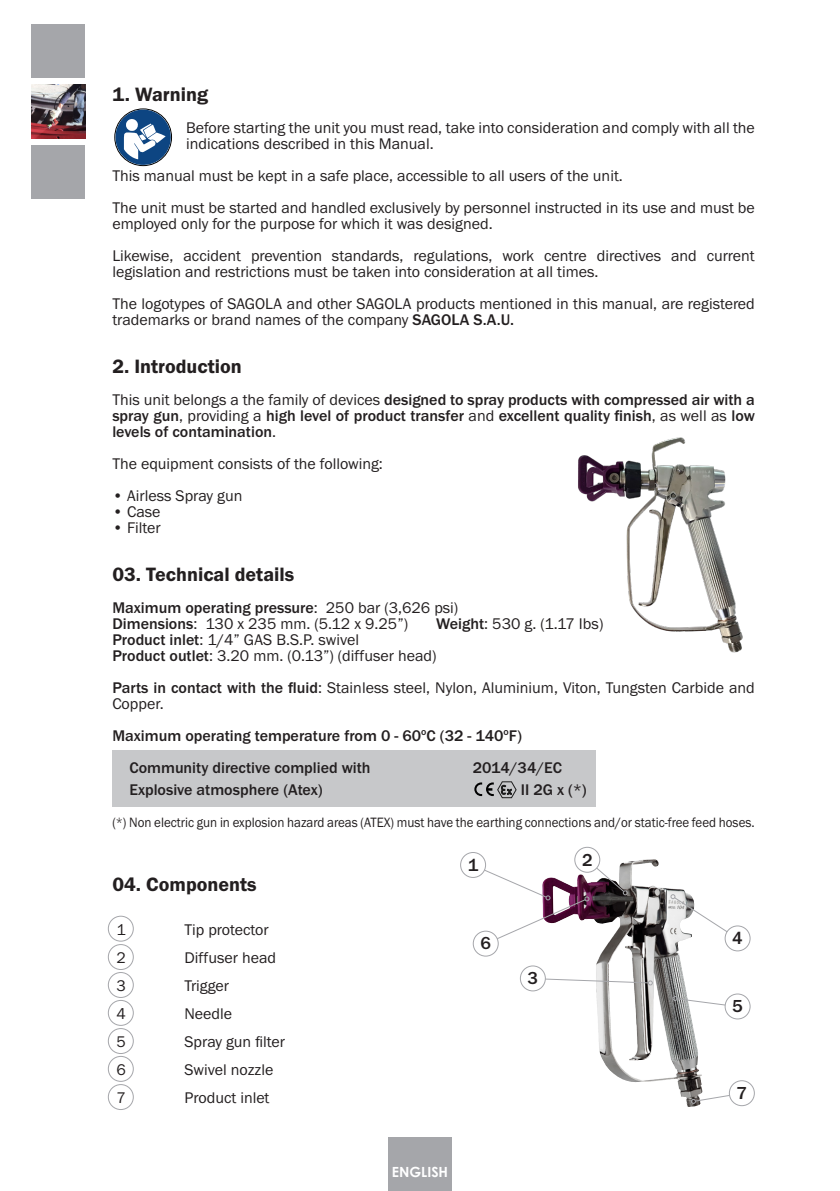
<style>
.page{position:relative;width:840px;height:1191px;background:#fff}
.page>*{position:absolute;margin:0;border:0;box-sizing:border-box;transform-origin:0 0}
.t1{font:600 20px "Franklin Gothic Itc T";color:#231f20}
.t2{font:500 18px "Franklin Gothic Itc T";color:#231f20}
.t3{font:16px/16px "Franklin Gothic Itc T";color:#231f20}
.t4{font:500 16px/16px "Franklin Gothic Itc T";color:#231f20;text-align:justify}
.t5{font:14px "Franklin Gothic Itc T";color:#231f20;scale:.93 1}
.t6{font:700 14px "Century Gothic";color:#fff}
.s1{font-weight:500}
.s2{font-weight:400}
</style>
<div class="page">
<div style="left:112px;top:750px;width:483px;height:57px;background:#c7c8ca"></div>
<div style="left:388px;top:1137px;width:63px;height:54px;background:#a5a6aa"></div>
<svg style="left:114px;top:110px;width:57px;height:55px"></svg>
<svg style="left:474px;top:781px;width:42px;height:17px"></svg>
<div style="left:108px;top:915px;width:26px;height:26px;border:1px solid #a5a6aa;border-radius:50%"></div>
<div style="left:108px;top:944px;width:26px;height:26px;border:1px solid #a5a6aa;border-radius:50%"></div>
<div style="left:108px;top:972px;width:26px;height:26px;border:1px solid #a5a6aa;border-radius:50%"></div>
<div style="left:108px;top:1000px;width:26px;height:25px;border:1px solid #a5a6aa;border-radius:50%"></div>
<div style="left:108px;top:1028px;width:26px;height:26px;border:1px solid #a5a6aa;border-radius:50%"></div>
<div style="left:108px;top:1056px;width:26px;height:25px;border:1px solid #a5a6aa;border-radius:50%"></div>
<div style="left:108px;top:1084px;width:26px;height:26px;border:1px solid #a5a6aa;border-radius:50%"></div>
<div style="left:31px;top:24px;width:54px;height:54px;background:#a5a6aa"></div>
<img style="left:31px;top:85px;width:54px;height:54px">
<div style="left:31px;top:145px;width:54px;height:54px;background:#a5a6aa"></div>
<img style="left:578px;top:437px;width:165px;height:216px">
<img style="left:627px;top:859px;width:25px;height:27px">
<svg style="left:690px;top:1092px;width:46px;height:12px"></svg>
<div style="left:729px;top:1080px;width:25px;height:25px;background:#fff;border-radius:50%"></div>
<div style="left:728px;top:1080px;width:26px;height:26px;border:1px solid #a5a6aa;border-radius:50%"></div>
<svg style="left:672px;top:996px;width:52px;height:11px"></svg>
<div style="left:724px;top:993px;width:26px;height:26px;border:1px solid #a5a6aa;border-radius:50%"></div>
<svg style="left:670px;top:894px;width:61px;height:46px"></svg>
<div style="left:724px;top:926px;width:25px;height:25px;background:#fff;border-radius:50%"></div>
<div style="left:724px;top:925px;width:26px;height:26px;border:1px solid #a5a6aa;border-radius:50%"></div>
<svg style="left:543px;top:977px;width:109px;height:8px"></svg>
<div style="left:519px;top:965px;width:26px;height:26px;border:1px solid #a5a6aa;border-radius:50%"></div>
<div style="left:472px;top:930px;width:26px;height:26px;border:1px solid #a5a6aa;border-radius:50%"></div>
<div style="left:460px;top:852px;width:26px;height:26px;border:1px solid #a5a6aa;border-radius:50%"></div>
<svg style="left:471px;top:858px;width:156px;height:87px"></svg>
<div style="left:574px;top:847px;width:25px;height:25px;background:#fff;border-radius:50%"></div>
<div style="left:574px;top:846px;width:26px;height:26px;border:1px solid #a5a6aa;border-radius:50%"></div>
<p class="t1" style="left:112px;top:82px;width:97px">1. Warning</p>
<p class="t3" style="left:186px;top:119px;width:570px">Before starting the unit you must read, take into consideration and comply with all the indications described in this Manual.</p>
<p class="t3" style="left:112px;top:167px;width:511px">This manual must be kept in a safe place, accessible to all users of the unit.</p>
<p class="t3" style="left:112px;top:199px;width:643px">The unit must be started and handled exclusively by personnel instructed in its use and must be employed only for the purpose for which it was designed.</p>
<p class="t3" style="left:112px;top:247px;width:643px">Likewise, accident prevention standards, regulations, work centre directives and current legislation and restrictions must be taken into consideration at all times.</p>
<p class="t3" style="left:112px;top:295px;width:643px">The logotypes of SAGOLA and other SAGOLA products mentioned in this manual, are registered trademarks or brand names of the company <span class="s1">SAGOLA S.A.U.</span></p>
<p class="t1" style="left:112px;top:354px;width:131px">2. Introduction</p>
<p class="t4" style="left:112px;top:391px;width:643px"><span class="s2">This unit belongs a the family of devices</span> designed to spray products with compressed air with a spray gun<span class="s2">, providing a</span> high level of product transfer <span class="s2">and</span> excellent quality finish<span class="s2">, as well as</span> low levels of contamination<span class="s2">.</span></p>
<p class="t3" style="left:112px;top:455px;width:272px">The equipment consists of the following:</p>
<p class="t3" style="left:112px;top:487px;width:131px">• Airless Spray gun</p>
<p class="t3" style="left:112px;top:503px;width:50px">• Case</p>
<p class="t3" style="left:112px;top:519px;width:50px">• Filter</p>
<p class="t1" style="left:112px;top:562px;width:183px">03. Technical details</p>
<p class="t4" style="left:112px;top:599px;width:347px">Maximum operating pressure<span class="s2">: 250 bar (3,626 psi)</span></p>
<p class="t3" style="left:112px;top:615px;width:297px"><span class="s1">Dimensions</span>: 130 x 235 mm. (5.12 x 9.25”)</p>
<p class="t3" style="left:436px;top:615px;width:168px"><span class="s1">Weight</span>: 530 g. (1.17 Ibs)</p>
<p class="t3" style="left:112px;top:631px;width:248px"><span class="s1">Product inlet</span>: 1/4” GAS B.S.P. swivel</p>
<p class="t3" style="left:112px;top:647px;width:325px"><span class="s1">Product outlet</span>: 3.20 mm. (0.13”) (diffuser head)</p>
<p class="t3" style="left:112px;top:679px;width:643px"><span class="s1">Parts in contact with the fluid</span>: Stainless steel, Nylon, Aluminium, Viton, Tungsten Carbide and<br>Copper.</p>
<p class="t4" style="left:112px;top:727px;width:411px">Maximum operating temperature from 0 - 60<sup>o</sup>C (32 - 140<sup>o</sup>F)</p>
<p class="t4" style="left:129px;top:759px;width:242px">Community directive complied with</p>
<p class="t4" style="left:472px;top:759px;width:91px">2014/34/EC</p>
<p class="t4" style="left:129px;top:781px;width:195px">Explosive atmosphere (Atex)</p>
<p class="t4" style="left:520px;top:781px;width:67px">II 2G x (*)</p>
<p class="t5" style="left:112px;top:814px;width:691px">(*) Non electric gun in explosion hazard areas (ATEX) must have the earthing connections and/or static-free feed hoses.</p>
<p class="t2" style="left:467px;top:854px;width:12px">1</p>
<p class="t2" style="left:581px;top:849px;width:12px">2</p>
<p class="t1" style="left:112px;top:872px;width:146px">04. Components</p>
<p class="t3" style="left:116px;top:921px;width:11px">1</p>
<p class="t3" style="left:184px;top:921px;width:86px">Tip protector</p>
<p class="t3" style="left:116px;top:949px;width:11px">2</p>
<p class="t3" style="left:184px;top:949px;width:93px">Diffuser head</p>
<p class="t3" style="left:116px;top:977px;width:11px">3</p>
<p class="t3" style="left:184px;top:977px;width:46px">Trigger</p>
<p class="t3" style="left:116px;top:1005px;width:11px">4</p>
<p class="t3" style="left:184px;top:1005px;width:49px">Needle</p>
<p class="t3" style="left:116px;top:1033px;width:11px">5</p>
<p class="t3" style="left:184px;top:1033px;width:102px">Spray gun filter</p>
<p class="t3" style="left:116px;top:1061px;width:11px">6</p>
<p class="t3" style="left:184px;top:1061px;width:90px">Swivel nozzle</p>
<p class="t3" style="left:116px;top:1089px;width:11px">7</p>
<p class="t3" style="left:184px;top:1089px;width:87px">Product inlet</p>
<p class="t2" style="left:736px;top:1082px;width:12px">7</p>
<p class="t2" style="left:732px;top:927px;width:12px">4</p>
<p class="t2" style="left:480px;top:933px;width:12px">6</p>
<p class="t2" style="left:527px;top:967px;width:12px">3</p>
<p class="t2" style="left:732px;top:995px;width:12px">5</p>
<p class="t6" style="left:391px;top:1161px;width:58px">ENGLISH</p>
</div>
